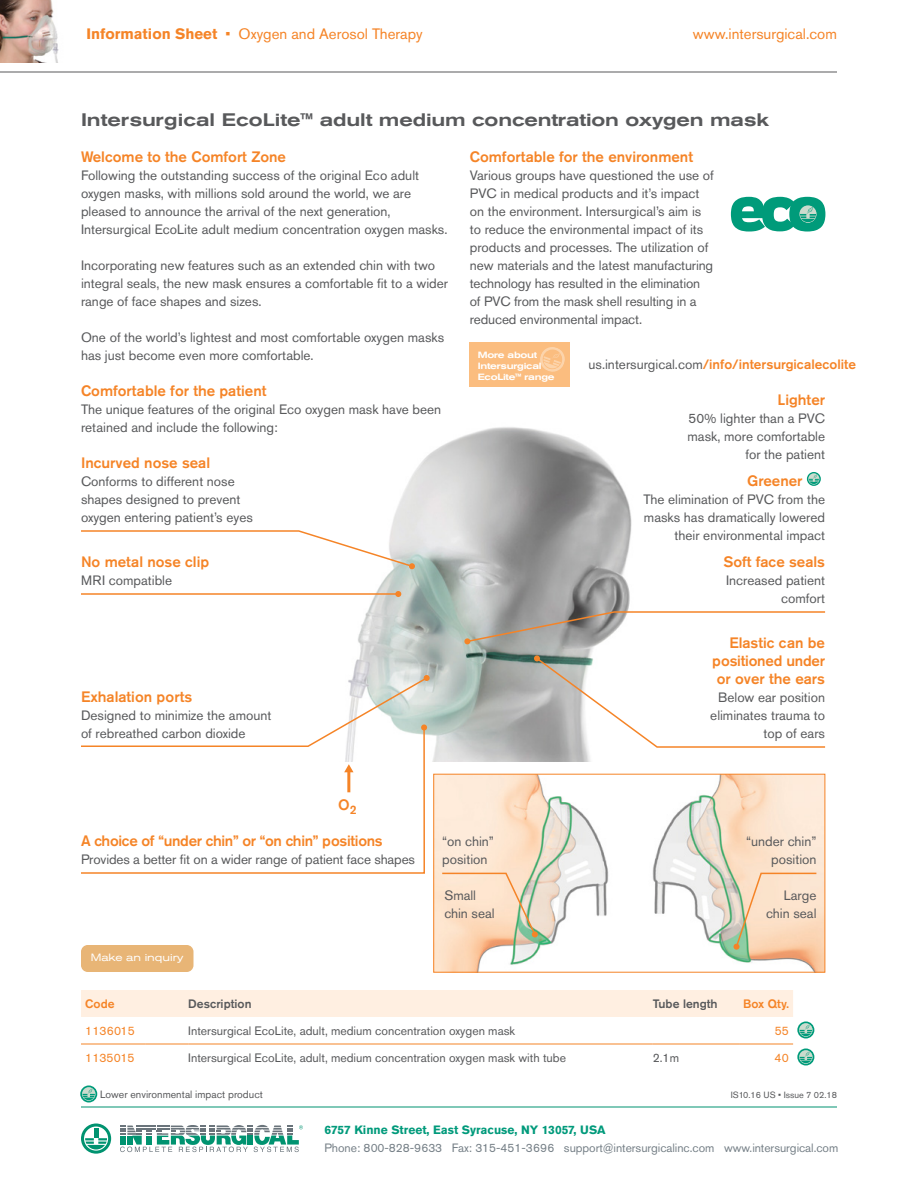
<style>
.page{position:relative;width:918px;height:1188px;background:#fff}
.page>*{position:absolute;margin:0;border:0;box-sizing:border-box;transform-origin:0 0}
.body_text_heading{font:500 expanded 18px "Akzidenz Grotesk Pro";letter-spacing:-.01em;color:#58595b}
.sub_heading_oxygen{font:500 15px/18px "Akzidenz Grotesk Pro";color:#f58427;text-align:right}
.t1{font:15px "Akzidenz Grotesk Pro";color:#f58427}
.sub_heading_oxygen-2{font:500 15px "Akzidenz Grotesk Pro";letter-spacing:-.02em;color:#f58427}
.body_text{font:500 15px "Akzidenz Grotesk Pro";color:#f58427}
.body_text-2{font:13.5px/18px "Akzidenz Grotesk Pro";color:#58595b}
.body_text-3{font:500 13.5px "Akzidenz Grotesk Pro";color:#f58427}
.table_text{font:12.15px "Akzidenz Grotesk Pro";color:#58595b}
.table_text-2{font:500 12.15px "Akzidenz Grotesk Pro";color:#58595b}
.table_text-3{font:12.15px "Akzidenz Grotesk Pro";color:#f58427}
.table_text-4{font:500 12.15px "Akzidenz Grotesk Pro";color:#f58427}
.t2{font:12px "Akzidenz Grotesk Pro";letter-spacing:-.005em;color:#768087}
.t3{font:700 12px "Akzidenz Grotesk Pro";color:#009a7b}
.note{font:10.5px "Akzidenz Grotesk Pro";color:#58595b}
.t4{font:expanded 10.5px "Akzidenz Grotesk Pro";color:#fff}
.t5{font:500 expanded 9px/10.8px "Akzidenz Grotesk Pro";letter-spacing:-.03em;color:#fff}
.t6{font:9px "Akzidenz Grotesk Pro";color:#58595b}
.s1{font-weight:700}
.s2{font-weight:400;color:#58595b}
</style>
<div class="page">
<hr style="left:0;top:72px;width:837px;height:1px;background:#58595b">
<img style="left:0;top:0;width:59px;height:63px">
<svg style="left:120px;top:1125px;width:183px;height:27px"></svg>
<svg style="left:81px;top:1124px;width:30px;height:30px"></svg>
<hr style="left:81px;top:1107px;width:756px;height:1px;background:#009370">
<img style="left:353px;top:427px;width:279px;height:335px">
<svg style="left:80px;top:1085px;width:17px;height:17px"></svg>
<svg style="left:731px;top:197px;width:94px;height:35px"></svg>
<svg style="left:807px;top:472px;width:14px;height:14px"></svg>
<svg style="left:81px;top:748px;width:345px;height:126px"></svg>
<svg style="left:81px;top:530px;width:334px;height:39px"></svg>
<svg style="left:464px;top:610px;width:362px;height:34px"></svg>
<hr style="left:81px;top:593px;width:317px;height:2px;background:#f58427">
<svg style="left:395px;top:591px;width:6px;height:6px"></svg>
<svg style="left:534px;top:655px;width:292px;height:93px"></svg>
<hr style="left:739px;top:1044px;width:54px;height:1px;background:#f58427">
<hr style="left:81px;top:1044px;width:65px;height:1px;background:#f58427">
<hr style="left:146px;top:1044px;width:42px;height:1px;background:#f58427">
<hr style="left:188px;top:1044px;width:465px;height:1px;background:#f58427">
<hr style="left:653px;top:1044px;width:86px;height:1px;background:#f58427">
<svg style="left:81px;top:990px;width:733px;height:49px"></svg>
<svg style="left:797px;top:1049px;width:17px;height:17px"></svg>
<svg style="left:81px;top:675px;width:349px;height:73px"></svg>
<img style="left:436px;top:776px;width:387px;height:194px">
<svg style="left:441px;top:872px;width:97px;height:65px;background:#f0dabe"></svg>
<svg style="left:734px;top:872px;width:84px;height:78px;background:#f2d8bc"></svg>
<div style="left:81px;top:945px;width:112px;height:27px;background:#e8b576;border-radius:7px"></div>
<div style="left:470px;top:342px;width:100px;height:45px;background:#fbbd7f"></div>
<svg style="left:540px;top:347px;width:25px;height:25px"></svg>
<p class="t1" style="left:86px;top:24px;width:338px"><span class="s1">Information Sheet</span> • Oxygen and Aerosol Therapy</p>
<p class="t1" style="left:693px;top:24px;width:146px">www.intersurgical.com</p>
<p class="body_text_heading" style="left:81px;top:108px;width:690px">Intersurgical EcoLite™ adult medium concentration oxygen mask</p>
<p class="body_text" style="left:81px;top:147px;width:207px">Welcome to the Comfort Zone</p>
<p class="body_text-2" style="left:81px;top:166px;width:368px">Following the outstanding success of the original Eco adult oxygen masks, with millions sold around the world, we are pleased to announce the arrival of the next generation, Intersurgical EcoLite adult medium concentration oxygen masks.</p>
<p class="body_text-2" style="left:81px;top:256px;width:369px">Incorporating new features such as an extended chin with two integral seals, the new mask ensures a comfortable fit to a wider range of face shapes and sizes.</p>
<p class="body_text-2" style="left:81px;top:328px;width:365px">One of the world’s lightest and most comfortable oxygen masks has just become even more comfortable.</p>
<p class="sub_heading_oxygen" style="left:81px;top:382px;width:187px">Comfortable for the patient</p>
<p class="body_text-2" style="left:81px;top:400px;width:362px">The unique features of the original Eco oxygen mask have been retained and include the following:</p>
<p class="sub_heading_oxygen" style="left:470px;top:148px;width:225px">Comfortable for the environment</p>
<p class="body_text-2" style="left:470px;top:166px;width:246px">Various groups have questioned the use of PVC in medical products and it’s impact on the environment. Intersurgical’s aim is to reduce the environmental impact of its products and processes. The utilization of new materials and the latest manufacturing technology has resulted in the elimination of PVC from the mask shell resulting in a reduced environmental impact.</p>
<p class="t5" style="left:478px;top:350px;width:78px">More about<br>Intersurgical<br>EcoLite™ range</p>
<p class="body_text-3" style="left:589px;top:356px;width:269px"><span class="s2">us.intersurgical.com</span>/info/intersurgicalecolite</p>
<p class="sub_heading_oxygen" style="left:778px;top:391px;width:49px">Lighter</p>
<p class="body_text-2" style="left:688px;top:409px;width:139px;text-align:right">50% lighter than a PVC mask, more comfortable for the patient</p>
<p class="sub_heading_oxygen" style="left:747px;top:472px;width:57px">Greener</p>
<p class="body_text-2" style="left:643px;top:490px;width:183px;text-align:right">The elimination of PVC from the masks has dramatically lowered their environmental impact</p>
<p class="sub_heading_oxygen" style="left:81px;top:454px;width:131px">Incurved nose seal</p>
<p class="body_text-2" style="left:81px;top:472px;width:173px">Conforms to different nose shapes designed to prevent oxygen entering patient’s eyes</p>
<p class="sub_heading_oxygen" style="left:81px;top:553px;width:130px">No metal nose clip</p>
<p class="body_text-2" style="left:81px;top:571px;width:93px">MRI compatible</p>
<p class="sub_heading_oxygen" style="left:723px;top:553px;width:103px">Soft face seals</p>
<p class="body_text-2" style="left:726px;top:571px;width:101px;text-align:right">Increased patient comfort</p>
<p class="sub_heading_oxygen" style="left:81px;top:688px;width:113px">Exhalation ports</p>
<p class="body_text-2" style="left:81px;top:706px;width:192px">Designed to minimize the amount of rebreathed carbon dioxide</p>
<p class="sub_heading_oxygen" style="left:338px;top:796px;width:20px">O<sub>2</sub></p>
<p class="sub_heading_oxygen-2" style="left:81px;top:831px;width:303px">A choice of “under chin” or “on chin” positions</p>
<p class="body_text-2" style="left:81px;top:850px;width:336px">Provides a better fit on a wider range of patient face shapes</p>
<p class="t4" style="left:91px;top:951px;width:94px">Make an inquiry</p>
<p class="body_text-2" style="left:442px;top:832px;width:53px">“on chin” position</p>
<p class="body_text-2" style="left:444px;top:886px;width:52px">Small chin seal</p>
<p class="sub_heading_oxygen" style="left:712px;top:634px;width:114px">Elastic can be positioned under or over the ears</p>
<p class="body_text-2" style="left:710px;top:688px;width:116px;text-align:right">Below ear position eliminates trauma to top of ears</p>
<p class="body_text-2" style="left:746px;top:832px;width:72px;text-align:right">“under chin” position</p>
<p class="body_text-2" style="left:766px;top:886px;width:52px;text-align:right">Large chin seal</p>
<p class="table_text-4" style="left:85px;top:996px;width:31px">Code</p>
<p class="table_text-2" style="left:188px;top:996px;width:65px">Description</p>
<p class="table_text-2" style="left:653px;top:996px;width:66px">Tube length</p>
<p class="table_text-4" style="left:743px;top:996px;width:47px">Box Qty.</p>
<p class="table_text-3" style="left:85px;top:1023px;width:51px">1136015</p>
<p class="table_text" style="left:188px;top:1023px;width:328px">Intersurgical EcoLite, adult, medium concentration oxygen mask</p>
<p class="table_text-3" style="left:775px;top:1023px;width:16px">55</p>
<p class="table_text-3" style="left:85px;top:1050px;width:51px">1135015</p>
<p class="table_text" style="left:188px;top:1050px;width:379px">Intersurgical EcoLite, adult, medium concentration oxygen mask with tube</p>
<p class="table_text" style="left:653px;top:1050px;width:28px">2.1m</p>
<p class="table_text-3" style="left:774px;top:1050px;width:16px">40</p>
<p class="note" style="left:100px;top:1088px;width:164px">Lower environmental impact product</p>
<p class="t6" style="left:731px;top:1089px;width:108px">IS10.16 US • Issue 7 02.18</p>
<p class="t3" style="left:325px;top:1122px;width:283px">6757 Kinne Street, East Syracuse, NY 13057, USA</p>
<p class="t2" style="left:325px;top:1140px;width:515px">Phone: 800-828-9633 Fax: 315-451-3696 support@intersurgicalinc.com www.intersurgical.com</p>
</div>
